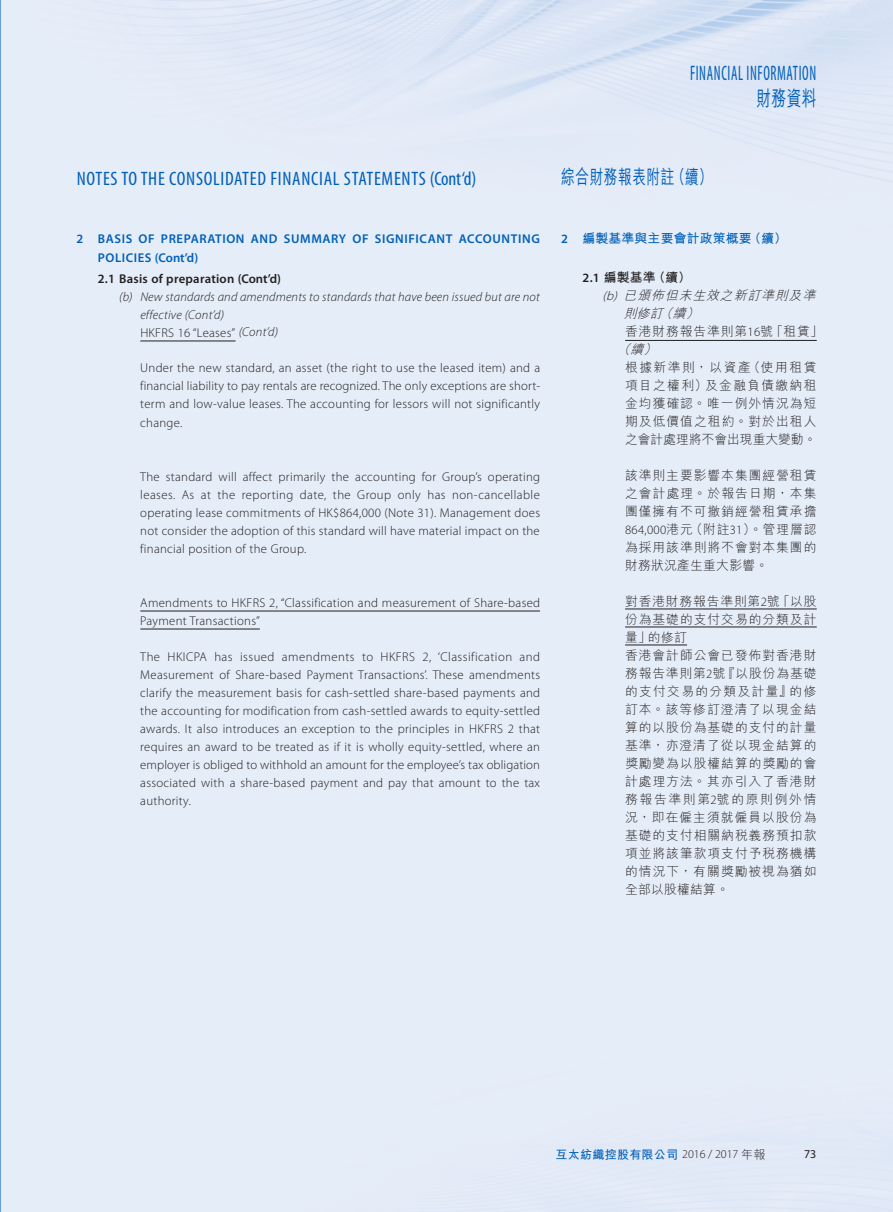
<style>
.page{position:relative;width:893px;height:1212px;background:#e5edf8}
.page>*{position:absolute;margin:0;border:0;box-sizing:border-box;transform-origin:0 0}
.t1{font:condensed 21px "Myriad Pro";letter-spacing:.045em;color:#005fb9;scale:.7 1}
.t2{font:500 21px "M Hei HK";color:#005fb9;scale:.7 1}
.t3{font:condensed 19.5px "Myriad Pro";letter-spacing:.035em;color:#005fb9}
.t4{font:500 19.5px "M Hei HK";letter-spacing:.04em;color:#005fb9;scale:.7 1}
.t5{font:300 12.75px/18px "Myriad Pro";letter-spacing:.02em;color:#231f20;text-align:justify}
.t6{font:300 12.75px/18px "M Hei HK";letter-spacing:.08em;color:#231f20;text-align:justify}
.t7{font:italic 300 12.75px/18px "Myriad Pro";letter-spacing:.015em;color:#231f20}
.t8{font:600 12.75px "Myriad Pro";letter-spacing:.05em;color:#005fb9}
.t9{font:600 12.75px "Myriad Pro";letter-spacing:.02em;color:#231f20}
.t10{font:italic 300 12.75px "M Hei HK";color:#231f20}
.t11{font:700 12.75px "M Hei HK";letter-spacing:.02em;color:#005fb9}
.t12{font:700 12.75px "M Hei HK";color:#231f20}
.t13{font:700 12px "M Hei HK";letter-spacing:.025em;color:#005fb9}
.t14{font:12px "Myriad Pro";color:#231f20}
.s1{font-style:normal}
.s2{font-family:"Myriad Pro";font-weight:600}
.s3{font-family:"Myriad Pro"}
.s4{font-family:"Myriad Pro";font-weight:300;color:#231f20}
.s5{font-weight:300;color:#231f20}
</style>
<div class="page">
<hr style="left:625px;top:340px;width:192px;height:1px;background:#231f20">
<hr style="left:625px;top:608px;width:192px;height:1px;background:#231f20">
<hr style="left:625px;top:626px;width:192px;height:1px;background:#231f20">
<hr style="left:625px;top:644px;width:62px;height:1px;background:#231f20">
<hr style="left:140px;top:341px;width:96px;height:1px;background:#231f20">
<hr style="left:140px;top:611px;width:400px;height:1px;background:#231f20">
<hr style="left:140px;top:629px;width:120px;height:1px;background:#231f20">
<h1 class="t1" style="left:690px;top:60px;width:182px">FINANCIAL INFORMATION</h1>
<h1 class="t2" style="left:756px;top:83px;width:87px">財務資料</h1>
<h2 class="t3" style="left:77px;top:166px;width:210px">NOTES TO THE CONSOLI DATED FINANCIAL</h2>
<h2 class="t3" style="left:344px;top:166px;width:134px">STAT EMENTS (CONT‘D)</h2>
<h2 class="t4" style="left:561px;top:162px;width:217px">綜合財務報表附註（續）</h2>
<p class="t8" style="left:77px;top:231px;width:45px">2 BASIS</p>
<p class="t8" style="left:139px;top:231px;width:92px">OF PREPARATION</p>
<p class="t8" style="left:251px;top:231px;width:290px">AND SUMMARY OF SIGNI FICANT ACCOUNTING</p>
<p class="t8" style="left:98px;top:249px;width:102px">POLI CIES (CONT’D)</p>
<p class="t9" style="left:98px;top:270px;width:185px">2.1 BASIS OF PREPARATION (CONT’D)</p>
<p class="t7" style="left:140px;top:288px;width:401px;text-indent:-21px">(b) New standards and amendments to standards that have been issued but are not effective (Cont’d)<br><span class="s1">HKFRS 16 “Leases”</span> (Cont’d)</p>
<p class="t5" style="left:140px;top:359px;width:401px">Under the new standard, an asset (the right to use the leased item) and a financial liability to pay rentals are recognized. The only exceptions are short&shy;term and low-value leases. The accounting for lessors will not significantly change.</p>
<p class="t5" style="left:140px;top:467px;width:401px">The standard will affect primarily the accounting for Group’s operating leases. As at the reporting date, the Group only has non-cancellable operating lease commitments of HK$864,000 (Note 31). Management does not consider the adoption of this standard will have material impact on the financial position of the Group.</p>
<p class="t5" style="left:140px;top:593px;width:401px">Amendments to HKFRS 2, “Classification and measurement of Share-based<br>Payment Transactions”</p>
<p class="t5" style="left:140px;top:647px;width:401px">The HKICPA has issued amendments to HKFRS 2, ‘Classification and Measurement of Share-based Payment Transactions’. These amendments clarify the measurement basis for cash-settled share-based payments and the accounting for modification from cash-settled awards to equity-settled awards. It also introduces an exception to the principles in HKFRS 2 that requires an award to be treated as if it is wholly equity-settled, where an employer is obliged to withhold an amount for the employee’s tax obligation associated with a share-based payment and pay that amount to the tax authority.</p>
<p class="t11" style="left:561px;top:229px;width:227px"><span class="s2">2</span> 編製基準與主要會計政策概要（續）</p>
<p class="t12" style="left:583px;top:268px;width:110px"><span class="s2">2.1</span> 編製基準（續）</p>
<p class="t10" style="left:602px;top:286px;width:219px"><span class="s3">(b)</span> 已頒佈但未生效之新訂準則及準</p>
<p class="t10" style="left:624px;top:304px;width:81px">則修訂（續）</p>
<p class="t6" style="left:625px;top:322px;width:199px">香港財務報告準則第<span class="s3">16</span>號「租賃」</p>
<p class="t10" style="left:617px;top:340px;width:45px">（續）</p>
<p class="t6" style="left:625px;top:358px;width:193px">根據新準則，以資產（使用租賃項目之權利）及金融負債繳納租金均獲確認。唯一例外情況為短期及低價值之租約。對於出租人之會計處理將不會出現重大變動。</p>
<p class="t6" style="left:625px;top:466px;width:193px">該準則主要影響本集團經營租賃之會計處理。於報告日期，本集團僅擁有不可撤銷經營租賃承擔<span class="s3">864,000</span>港元（附註<span class="s3">31</span>）。管理層認為採用該準則將不會對本集團的財務狀況產生重大影響。</p>
<p class="t6" style="left:625px;top:592px;width:193px;text-align:left">對香港財務報告準則第<span class="s3">2</span>號「以股份為基礎的支付交易的分類及計量」的修訂<br>香港會計師公會已發佈對香港財務報告準則第<span class="s3">2</span>號『以股份為基礎的支付交易的分類及計量』的修訂本。該等修訂澄清了以現金結算的以股份為基礎的支付的計量基準，亦澄清了從以現金結算的獎勵變為以股權結算的獎勵的會計處理方法。其亦引入了香港財務報告準則第<span class="s3">2</span>號的原則例外情況，即在僱主須就僱員以股份為基礎的支付相關納稅義務預扣款項並將該筆款項支付予稅務機構的情況下，有關獎勵被視為猶如全部以股權結算。</p>
<p class="t13" style="left:555px;top:1146px;width:211px">互太紡織控股有限公司 <span class="s4">2016 / 2017</span> <span class="s5">年報</span></p>
<p class="t14" style="left:804px;top:1147px;width:14px">73</p>
</div>
